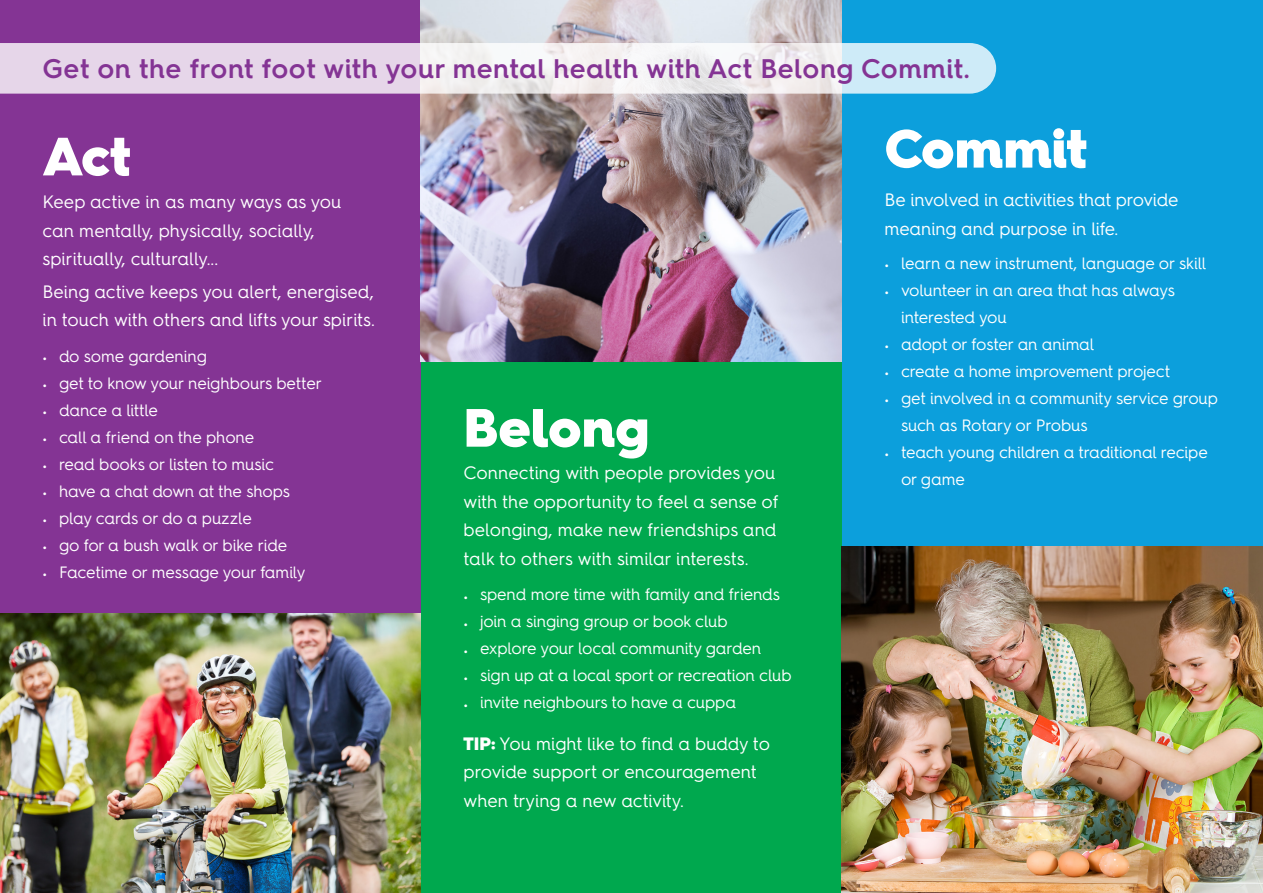
<style>
.page{position:relative;width:1263px;height:893px;background:#fff}
.page>*{position:absolute;margin:0;border:0;box-sizing:border-box;transform-origin:0 0}
.t1{font:900 54px "Hurme Geometric Sans 4";color:#fff}
.t2{font:600 27px "Hurme Geometric Sans 4";letter-spacing:.02em;color:#843494}
.t3{font:18px/28.5px "Hurme Geometric Sans 4";letter-spacing:-.005em;color:#fff}
.t4{font:16.5px/27px "Hurme Geometric Sans 4";letter-spacing:-.01em;color:#fff}
.s1{font-weight:900}
</style>
<div class="page">
<div style="left:842px;top:0;width:421px;height:893px;background:#0c9fdc"></div>
<div style="left:421px;top:0;width:421px;height:893px;background:#00a84e"></div>
<div style="left:0;top:0;width:421px;height:893px;background:#843494"></div>
<img style="left:0;top:613px;width:421px;height:280px">
<img style="left:842px;top:546px;width:421px;height:347px">
<img style="left:420px;top:0;width:422px;height:361px">
<svg style="left:0;top:43px;width:996px;height:51px"></svg>
<p class="t2" style="left:43px;top:50px;width:929px">Get on the front foot with your mental health with Act Belong Commit.</p>
<p class="t1" style="left:43px;top:119px;width:89px">Act</p>
<p class="t3" style="left:43px;top:187px;width:300px">Keep active in as many ways as you can mentally, physically, socially, spiritually, culturally...</p>
<p class="t3" style="left:43px;top:277px;width:334px">Being active keeps you alert, energised, in touch with others and lifts your spirits.</p>
<p class="t4" style="left:43px;top:342px;width:166px">• do some gardening</p>
<p class="t4" style="left:43px;top:369px;width:281px">• get to know your neighbours better</p>
<p class="t4" style="left:43px;top:396px;width:117px">• dance a little</p>
<p class="t4" style="left:43px;top:423px;width:213px">• call a friend on the phone</p>
<p class="t4" style="left:43px;top:450px;width:233px">• read books or listen to music</p>
<p class="t4" style="left:43px;top:477px;width:249px">• have a chat down at the shops</p>
<p class="t4" style="left:43px;top:504px;width:211px">• play cards or do a puzzle</p>
<p class="t4" style="left:43px;top:531px;width:246px">• go for a bush walk or bike ride</p>
<p class="t4" style="left:43px;top:558px;width:265px">• Facetime or message your family</p>
<p class="t1" style="left:463px;top:390px;width:187px">Belong</p>
<p class="t3" style="left:463px;top:458px;width:317px">Connecting with people provides you with the opportunity to feel a sense of belonging, make new friendships and talk to others with similar interests.</p>
<p class="t4" style="left:463px;top:581px;width:318px">• spend more time with family and friends</p>
<p class="t4" style="left:463px;top:608px;width:266px">• join a singing group or book club</p>
<p class="t4" style="left:463px;top:635px;width:299px">• explore your local community garden</p>
<p class="t4" style="left:463px;top:662px;width:330px">• sign up at a local sport or recreation club</p>
<p class="t4" style="left:463px;top:689px;width:274px">• invite neighbours to have a cuppa</p>
<p class="t3" style="left:463px;top:729px;width:308px"><span class="s1">TIP:</span> You might like to find a buddy to provide support or encouragement when trying a new activity.</p>
<p class="t1" style="left:884px;top:111px;width:204px">Commit</p>
<p class="t3" style="left:884px;top:185px;width:296px">Be involved in activities that provide meaning and purpose in life.</p>
<p class="t4" style="left:884px;top:249px;width:324px">• learn a new instrument, language or skill</p>
<p class="t4" style="left:901px;top:276px;width:276px;text-indent:-16px">• volunteer in an area that has always interested you</p>
<p class="t4" style="left:884px;top:330px;width:212px">• adopt or foster an animal</p>
<p class="t4" style="left:884px;top:357px;width:287px">• create a home improvement project</p>
<p class="t4" style="left:901px;top:384px;width:319px;text-indent:-16px">• get involved in a community service group such as Rotary or Probus</p>
<p class="t4" style="left:901px;top:438px;width:308px;text-indent:-16px">• teach young children a traditional recipe or game</p>
</div>
